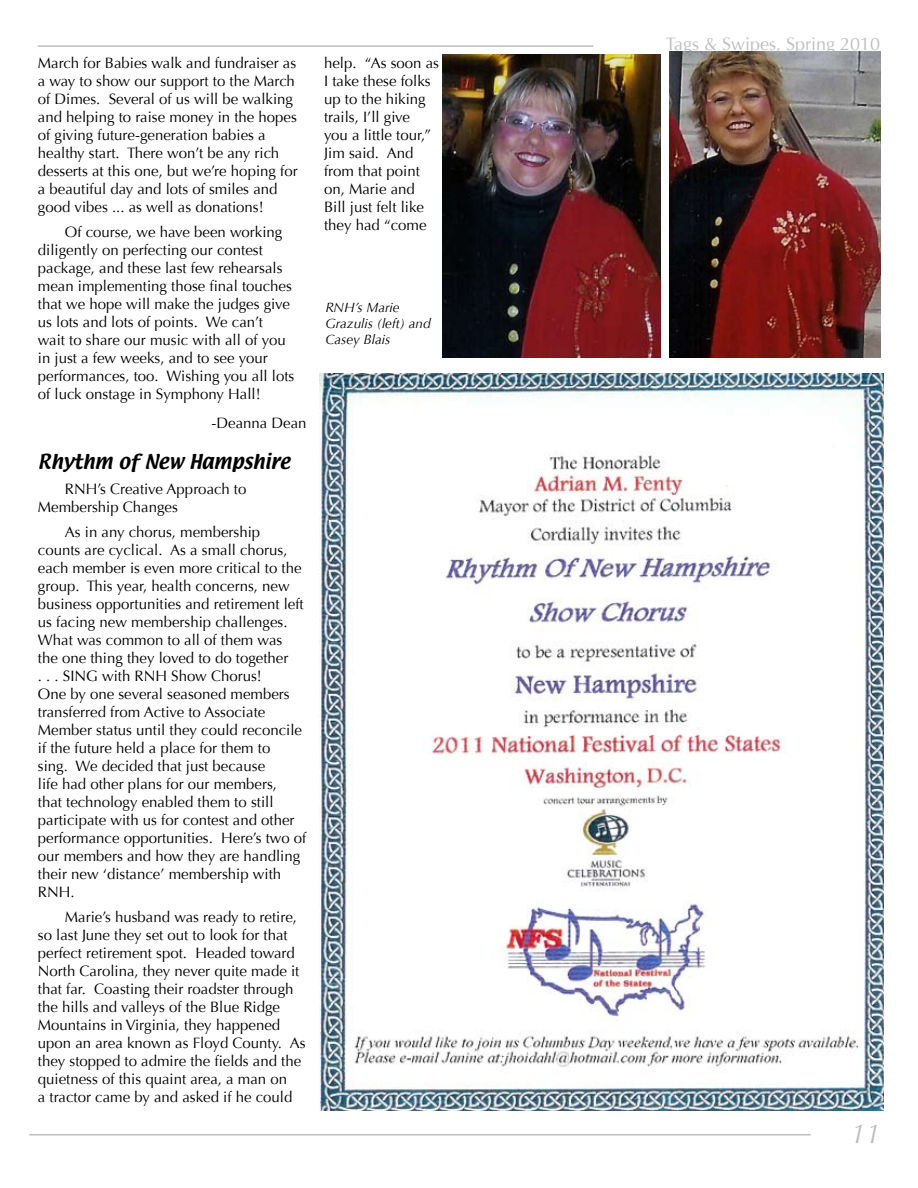
<style>
.page{position:relative;width:918px;height:1188px;background:#fff}
.page>*{position:absolute;margin:0;border:0;box-sizing:border-box;transform-origin:0 0}
.t1{font:italic 27px "Optima";color:#bcbdc0}
.t2{font:18px "Optima";color:#bcbdc0}
.t3{font:18px "Textile";color:#000}
.t4{font:15px/18px "Optima";color:#000}
.t5{font:italic 13.5px/16.2px "Optima";color:#000}
</style>
<div class="page">
<hr style="left:29px;top:1134px;width:782px;height:2px;background:#bcbdc0">
<hr style="left:38px;top:45px;width:555px;height:2px;background:#bcbdc0">
<img style="left:443px;top:54px;width:217px;height:304px">
<img style="left:670px;top:51px;width:210px;height:307px">
<img style="left:320px;top:373px;width:564px;height:737px">
<p class="t4" style="left:38px;top:55px;width:261px">March for Babies walk and fundraiser as a way to show our support to the March of Dimes. Several of us will be walking and helping to raise money in the hopes of giving future-generation babies a healthy start. There won’t be any rich desserts at this one, but we’re hoping for a beautiful day and lots of smiles and good vibes ... as well as donations!</p>
<p class="t4" style="left:38px;top:223px;width:258px;text-indent:27px">Of course, we have been working diligently on perfecting our contest package, and these last few rehearsals mean implementing those final touches that we hope will make the judges give us lots and lots of points. We can’t<br>wait to share our music with all of you in just a few weeks, and to see your performances, too. Wishing you all lots of luck onstage in Symphony Hall!</p>
<p class="t4" style="left:212px;top:414px;width:97px">-Deanna Dean</p>
<p class="t3" style="left:38px;top:449px;width:254px">Rhythm of New Hampshire</p>
<p class="t4" style="left:38px;top:480px;width:210px;text-indent:27px">RN H’s Creative Approach to<br>Membership Changes</p>
<p class="t4" style="left:38px;top:523px;width:270px;text-indent:27px">As in any chorus, membership counts are cyclical. As a small chorus, each member is even more critical to the group. This year, health concerns, new business opportunities and retirement left us facing new membership challenges.<br>What was common to all of them was<br>the one thing they loved to do together<br>. . . SING with RN H Show Chorus!<br>One by one several seasoned members transferred from Active to Associate Member status until they could reconcile if the future held a place for them to<br>sing. We decided that just because<br>life had other plans for our members,<br>that technology enabled them to still participate with us for contest and other performance opportunities. Here’s two of our members and how they are handling their new ‘distance’ membership with RNH.</p>
<p class="t4" style="left:38px;top:908px;width:269px;text-indent:27px">Marie’s husband was ready to retire, so last June they set out to look for that perfect retirement spot. Headed toward North Carolina, they never quite made it that far. Coasting their roadster through the hills and valleys of the Blue Ridge Mountains in Virginia, they happened upon an area known as Floyd County. As they stopped to admire the fields and the quietness of this quaint area, a man on<br>a tractor came by and asked if he could</p>
<p class="t4" style="left:324px;top:55px;width:117px">help. “As soon as<br>I take these folks up to the hiking trails, I’ll give<br>you a little tour,”<br>Jim said. And from that point on, Marie and<br>Bill just felt like they had “come</p>
<p class="t5" style="left:325px;top:299px;width:107px">RNH’s Marie<br>Grazulis (left) and<br>Casey Blais</p>
<p class="t2" style="left:666px;top:33px;width:216px">Tags &amp; Swipes, Spring 2010</p>
<h1 class="t1" style="left:850px;top:1118px;width:32px">11</h1>
</div>
